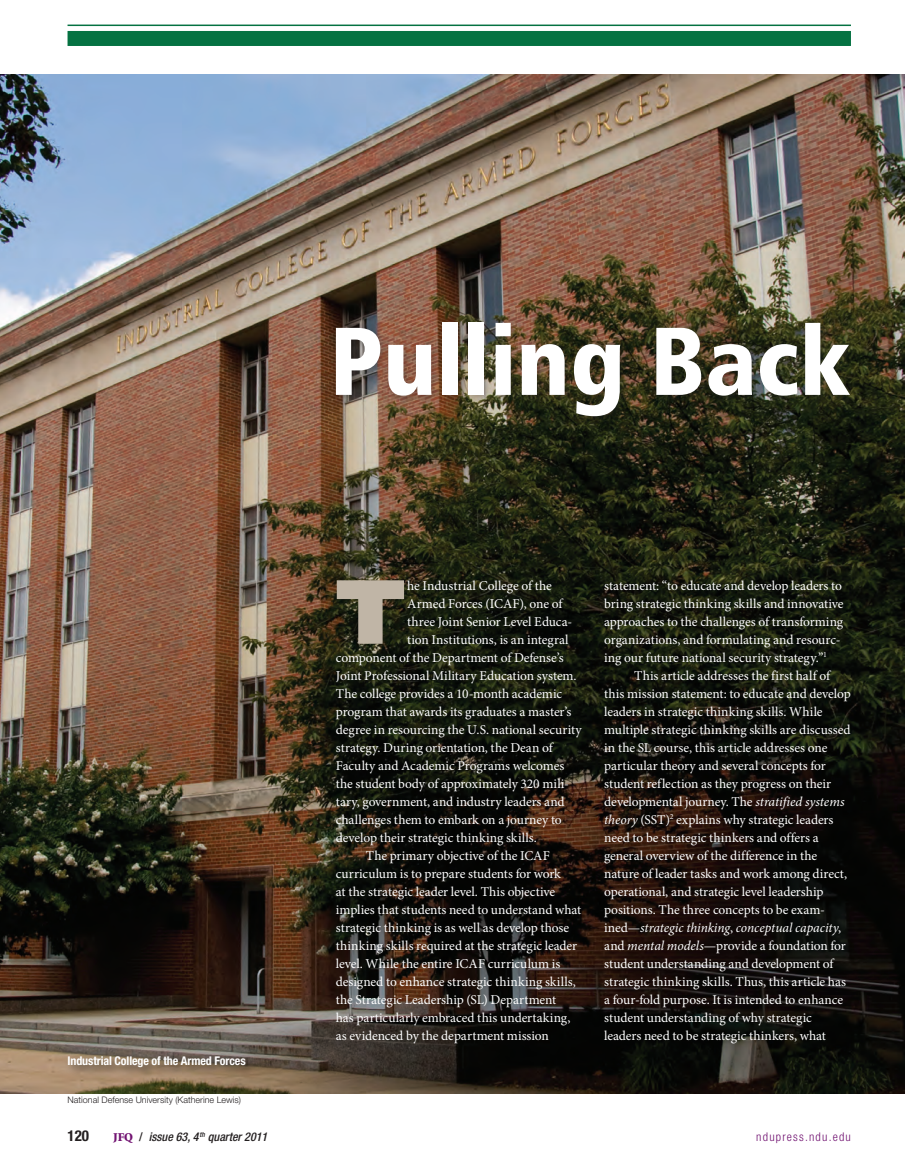
<style>
.page{position:relative;width:905px;height:1175px;background:#fff}
.page>*{position:absolute;margin:0;border:0;box-sizing:border-box;transform-origin:0 0}
.t1{font:900 condensed 96px "Frutiger LT Std";color:#fff}
.BODY__1st_Paragraph{font:900 90.9px "Frutiger LT Std";color:#c0b5a6}
.t2{font:700 condensed 15px "Helvetica Neue LT Std";color:#231f20}
.BODY__Text{font:13.5px/18px "Minion Pro";letter-spacing:-.005em;color:#fff}
.BODY__1st_Paragraph-2{font:13.5px "Minion Pro";letter-spacing:-.01em;color:#fff}
.PHOTO__Caption{font:700 condensed 12px "Helvetica Neue LT Std";letter-spacing:-.01em;color:#fff}
.t3{font:italic 500 condensed 12px "Helvetica Neue LT Std";color:#231f20}
.t4{font:300 condensed 12px "Helvetica Neue LT Std";letter-spacing:.1em;color:#711271}
.PHOTO__Credit{font:300 9px "Helvetica Neue LT Std";color:#231f20}
.s1{font-style:italic}
.s2{font-family:"Minion Std";font-weight:900;font-style:normal;font-stretch:normal;color:#711271}
.s3{font-style:normal}
</style>
<div class="page">
<hr style="left:68px;top:25px;width:782px;height:1px;background:#057242">
<div style="left:68px;top:31px;width:782px;height:15px;background:#057242"></div>
<img style="left:0;top:74px;width:904px;height:1020px">
<div style="left:330px;top:317px;width:529px;height:109px;background:#231f20;opacity:.35"></div>
<div style="left:65px;top:1052px;width:193px;height:27px;background:#231f20;opacity:.75"></div>
<p class="t1" style="left:329px;top:304px;width:523px">Pulling Back</p>
<p class="PHOTO__Caption" style="left:68px;top:1053px;width:180px">Industrial College of the Armed Forces</p>
<p class="PHOTO__Credit" style="left:68px;top:1093px;width:175px">National Defense University (Katherine Lewis)</p>
<p class="BODY__1st_Paragraph" style="left:336px;top:556px;width:71px">T</p>
<p class="BODY__1st_Paragraph-2" style="left:407px;top:576px;width:146px">he Industrial College of the</p>
<p class="BODY__1st_Paragraph-2" style="left:407px;top:594px;width:157px">Armed Forces (ICAF), one of</p>
<p class="BODY__1st_Paragraph-2" style="left:407px;top:612px;width:166px">three Joint Senior Level Educa-</p>
<p class="BODY__1st_Paragraph-2" style="left:407px;top:630px;width:163px">tion Institutions, is an integral</p>
<p class="BODY__1st_Paragraph-2" style="left:336px;top:648px;width:229px">component of the Department of Defense’s</p>
<p class="BODY__1st_Paragraph-2" style="left:336px;top:666px;width:242px">Joint Professional Military Education system.</p>
<p class="BODY__1st_Paragraph-2" style="left:336px;top:684px;width:228px">The college provides a 10-month academic</p>
<p class="BODY__1st_Paragraph-2" style="left:336px;top:702px;width:237px">program that awards its graduates a master’s</p>
<p class="BODY__1st_Paragraph-2" style="left:336px;top:720px;width:247px">degree in resourcing the U.S. national security</p>
<p class="BODY__1st_Paragraph-2" style="left:336px;top:738px;width:218px">strategy. During orientation, the Dean of</p>
<p class="BODY__1st_Paragraph-2" style="left:336px;top:756px;width:230px">Faculty and Academic Programs welcomes</p>
<p class="BODY__1st_Paragraph-2" style="left:336px;top:774px;width:235px">the student body of approximately 320 mili-</p>
<p class="BODY__1st_Paragraph-2" style="left:336px;top:792px;width:230px">tary, government, and industry leaders and</p>
<p class="BODY__1st_Paragraph-2" style="left:336px;top:810px;width:227px">challenges them to embark on a journey to</p>
<p class="BODY__1st_Paragraph-2" style="left:336px;top:828px;width:202px">develop their strategic thinking skills.</p>
<p class="BODY__Text" style="left:336px;top:846px;width:247px;text-indent:30px">The primary objective of the ICAF curriculum is to prepare students for work<br>at the strategic leader level. This objective implies that students need to understand what strategic thinking is as well as develop those thinking skills required at the strategic leader level. While the entire ICAF curriculum is designed to enhance strategic thinking skills, the Strategic Leadership (SL) Department<br>has particularly embraced this undertaking, as evidenced by the department mission</p>
<p class="BODY__Text" style="left:604px;top:576px;width:241px">statement: “to educate and develop leaders to bring strategic thinking skills and innovative approaches to the challenges of transforming organizations, and formulating and resourc&shy;ing our future national security strategy.”<sup>1</sup></p>
<p class="BODY__Text" style="left:604px;top:666px;width:248px;text-indent:30px">This article addresses the first half of this mission statement: to educate and develop leaders in strategic thinking skills. While multiple strategic thinking skills are discussed in the SL course, this article addresses one particular theory and several concepts for student reflection as they progress on their developmental journey. The <span class="s1">stratified systems theory</span> (SST)<sup>2</sup> explains why strategic leaders need to be strategic thinkers and offers a general overview of the difference in the nature of leader tasks and work among direct, operational, and strategic level leadership positions. The three concepts to be exam&shy;ined—<span class="s1">strategic thinking</span>, <span class="s1">conceptual capacity</span>, and <span class="s1">mental models</span>—provide a foundation for student understanding and development of strategic thinking skills. Thus, this article has a four-fold purpose. It is intended to enhance student understanding of why strategic leaders need to be strategic thinkers, what</p>
<p class="t2" style="left:68px;top:1126px;width:23px">120</p>
<p class="t3" style="left:113px;top:1129px;width:156px"><span class="s2">JFQ</span> <span class="s3">/</span> issue 63, 4 <sup>th</sup> quarter 2011</p>
<p class="t4" style="left:756px;top:1129px;width:96px">ndupress.ndu.edu</p>
</div>
